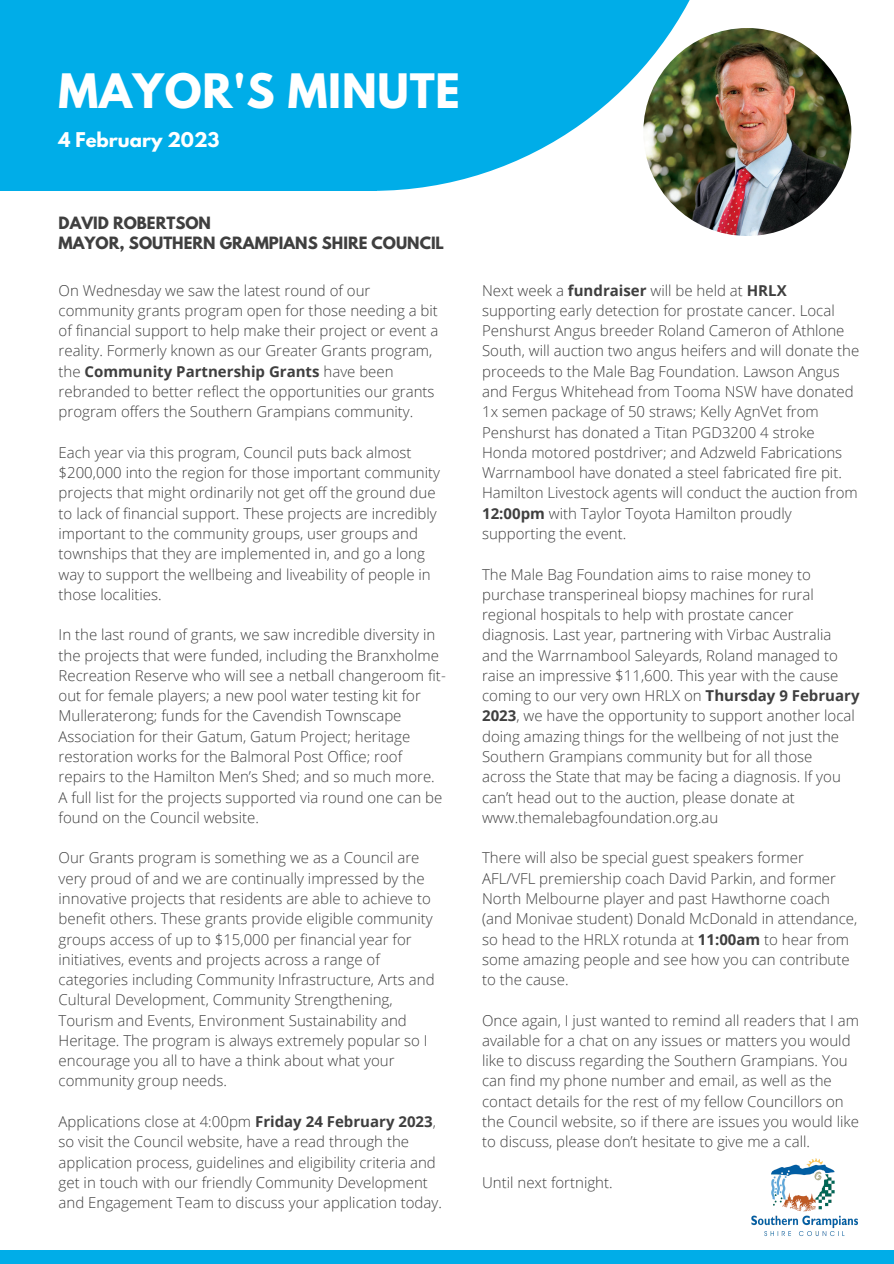
<style>
.page{position:relative;width:894px;height:1264px;background:#fff}
.page>*{position:absolute;margin:0;border:0;box-sizing:border-box;transform-origin:0 0}
.t1{font:700 42px "League Spartan";letter-spacing:.02em;color:#fff}
.t2{font:700 18px "League Spartan";color:#fff}
.t3{font:300 15px/20.2px "Open Sans";color:#3f3f3f}
.t4{font:700 15px/20.2px "League Spartan";color:#3f3f3f}
.s1{font-weight:700}
</style>
<div class="page">
<div style="left:0;top:0;width:376px;height:191px;background:#00ade8"></div>
<svg style="left:376px;top:0;width:330px;height:191px;fill:#00ade8"></svg>
<img style="left:751px;top:1158px;width:107px;height:79px">
<img style="left:643px;top:28px;width:208px;height:208px;border-radius:50%">
<div style="left:0;top:1250px;width:893px;height:13px;background:#00ade8"></div>
<h1 class="t1" style="left:59px;top:71px;width:403px">MAYOR'S MINUTE</h1>
<p class="t2" style="left:59px;top:131px;width:162px">4 February 2023</p>
<p class="t4" style="left:59px;top:215px;width:387px">DAVID ROBERTSON<br>MAYOR, SOUTHERN GRAMPIANS SHIRE COUNCIL</p>
<p class="t3" style="left:59px;top:280px;width:381px">On Wednesday we saw the latest round of our community grants program open for those needing a bit of financial support to help make their project or event a reality. Formerly known as our Greater Grants program, the <span class="s1">Community Partnership Grants</span> have been rebranded to better reflect the opportunities our grants program offers the Southern Grampians community.</p>
<p class="t3" style="left:59px;top:442px;width:383px">Each year via this program, Council puts back almost $200,000 into the region for those important community projects that might ordinarily not get off the ground due to lack of financial support. These projects are incredibly important to the community groups, user groups and townships that they are implemented in, and go a long way to support the wellbeing and liveability of people in those localities.</p>
<p class="t3" style="left:59px;top:624px;width:388px">In the last round of grants, we saw incredible diversity in the projects that were funded, including the Branxholme Recreation Reserve who will see a netball changeroom fit&shy;out for female players; a new pool water testing kit for Mulleraterong; funds for the Cavendish Townscape Association for their Gatum, Gatum Project; heritage restoration works for the Balmoral Post Office; roof repairs to the Hamilton Men’s Shed; and so much more.<br>A full list for the projects supported via round one can be found on the Council website.</p>
<p class="t3" style="left:59px;top:847px;width:377px">Our Grants program is something we as a Council are very proud of and we are continually impressed by the innovative projects that residents are able to achieve to benefit others. These grants provide eligible community groups access of up to $15,000 per financial year for initiatives, events and projects across a range of categories including Community Infrastructure, Arts and Cultural Development, Community Strengthening, Tourism and Events, Environment Sustainability and Heritage. The program is always extremely popular so I encourage you all to have a think about what your community group needs.</p>
<p class="t3" style="left:59px;top:1111px;width:385px">Applications close at 4:00pm <span class="s1">Friday 24 February 2023</span>, so visit the Council website, have a read through the application process, guidelines and eligibility criteria and get in touch with our friendly Community Development and Engagement Team to discuss your application today.</p>
<p class="t3" style="left:482px;top:280px;width:378px">Next week a <span class="s1">fundraiser</span> will be held at <span class="s1">HRLX </span>supporting early detection for prostate cancer. Local Penshurst Angus breeder Roland Cameron of Athlone South, will auction two angus heifers and will donate the proceeds to the Male Bag Foundation. Lawson Angus and Fergus Whitehead from Tooma NSW have donated 1x semen package of 50 straws; Kelly AgnVet from Penshurst has donated a Titan PGD3200 4 stroke Honda motored postdriver; and Adzweld Fabrications Warrnambool have donated a steel fabricated fire pit.<br>Hamilton Livestock agents will conduct the auction from <span class="s1">12:00pm</span> with Taylor Toyota Hamilton proudly supporting the event.</p>
<p class="t3" style="left:482px;top:563px;width:379px">The Male Bag Foundation aims to raise money to purchase transperineal biopsy machines for rural regional hospitals to help with prostate cancer diagnosis. Last year, partnering with Virbac Australia and the Warrnambool Saleyards, Roland managed to raise an impressive $11,600. This year with the cause coming to our very own HRLX on <span class="s1">Thursday 9 February 2023</span>, we have the opportunity to support another local doing amazing things for the wellbeing of not just the Southern Grampians community but for all those across the State that may be facing a diagnosis. If you can’t head out to the auction, please donate at www.themalebagfoundation.org.au</p>
<p class="t3" style="left:482px;top:847px;width:377px">There will also be special guest speakers former AFL/VFL premiership coach David Parkin, and former North Melbourne player and past Hawthorne coach (and Monivae student) Donald McDonald in attendance, so head to the HRLX rotunda at <span class="s1">11:00am</span> to hear from some amazing people and see how you can contribute to the cause.</p>
<p class="t3" style="left:482px;top:1009px;width:378px">Once again, I just wanted to remind all readers that I am available for a chat on any issues or matters you would like to discuss regarding the Southern Grampians. You can find my phone number and email, as well as the contact details for the rest of my fellow Councillors on the Council website, so if there are issues you would like to discuss, please don’t hesitate to give me a call.</p>
<p class="t3" style="left:482px;top:1171px;width:132px">Until next fortnight.</p>
</div>
